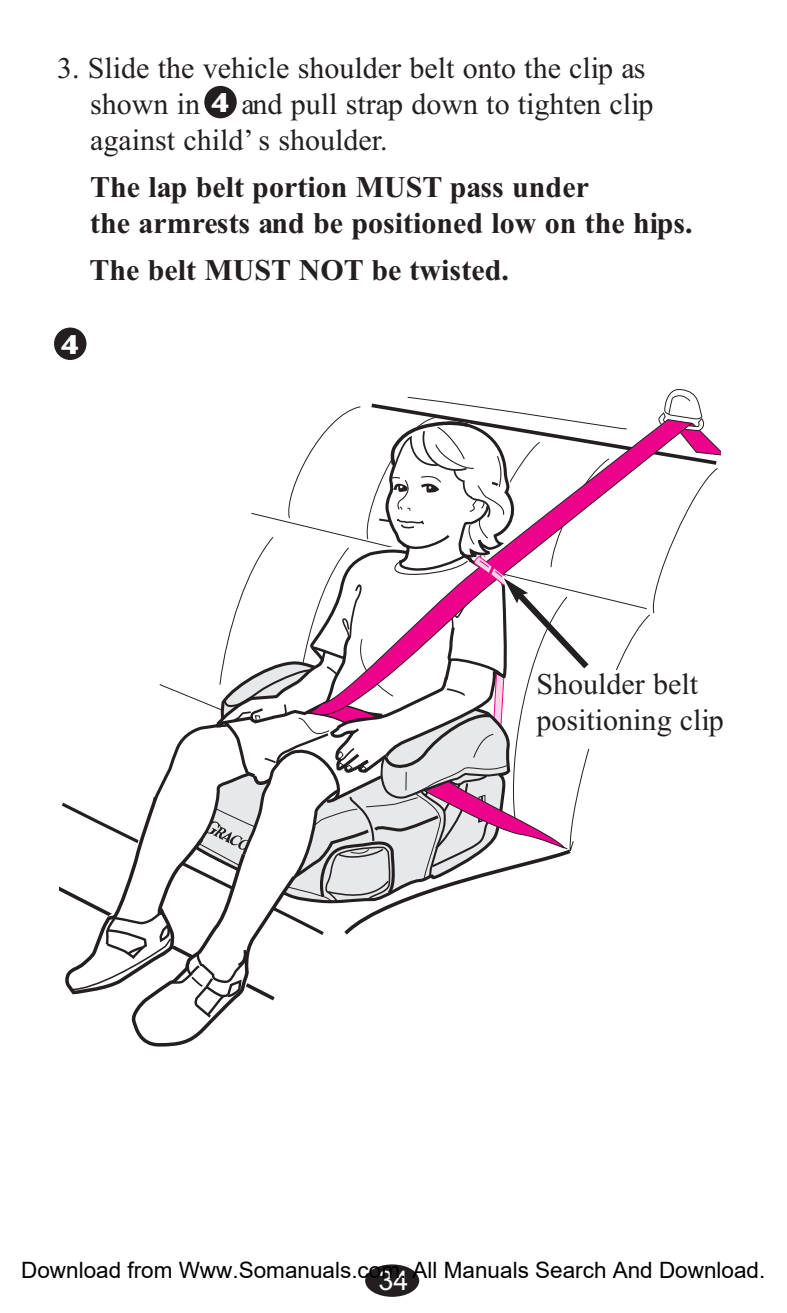
<style>
.page{position:relative;width:787px;height:1313px;background:#fff}
.page>*{position:absolute;margin:0;border:0;box-sizing:border-box;transform-origin:0 0}
.t1{font:30px/36px "Times New Roman";color:#231f20}
.t2{font:700 30px/36px "Times New Roman";color:#231f20}
.t3{font:27px "Arial";color:#fff}
.t4{font:700 27px "Stone Sans";color:#fff}
.t5{font:22.5px "Arial";color:#000}
</style>
<div class="page">
<div style="left:365px;top:1264px;width:54px;height:32px;background:#231f20;border-radius:50%"></div>
<svg style="left:60px;top:389px;width:660px;height:629px"></svg>
<div style="left:533px;top:669px;width:200px;height:79px;background:#fff"></div>
<div style="left:54px;top:327px;width:32px;height:33px;background:#231f20;border-radius:50%"></div>
<div style="left:204px;top:86px;width:33px;height:32px;background:#231f20;border-radius:50%"></div>
<p class="t1" style="left:90px;top:49px;width:556px;text-indent:-33px">3. Slide the vehicle shoulder belt onto the clip as shown in</p>
<p class="t1" style="left:90px;top:85px;width:564px;text-indent:151px">and pull strap down to tighten clip against child’ s shoulder.</p>
<p class="t2" style="left:90px;top:168px;width:604px">The lap belt portion MUST pass under<br>the armrests and be positioned low on the hips.</p>
<p class="t2" style="left:89px;top:251px;width:420px">The belt MUST NOT be twisted.</p>
<p class="t4" style="left:212px;top:92px;width:19px">4</p>
<p class="t4" style="left:62px;top:334px;width:19px">4</p>
<p class="t1" style="left:536px;top:665px;width:189px">Shoulder belt positioning clip</p>
<p class="t5" style="left:21px;top:1257px;width:745px">Download from Www.Somanuals.com. All Manuals Search And Download.</p>
<p class="t3" style="left:378px;top:1264px;width:32px">34</p>
</div>
